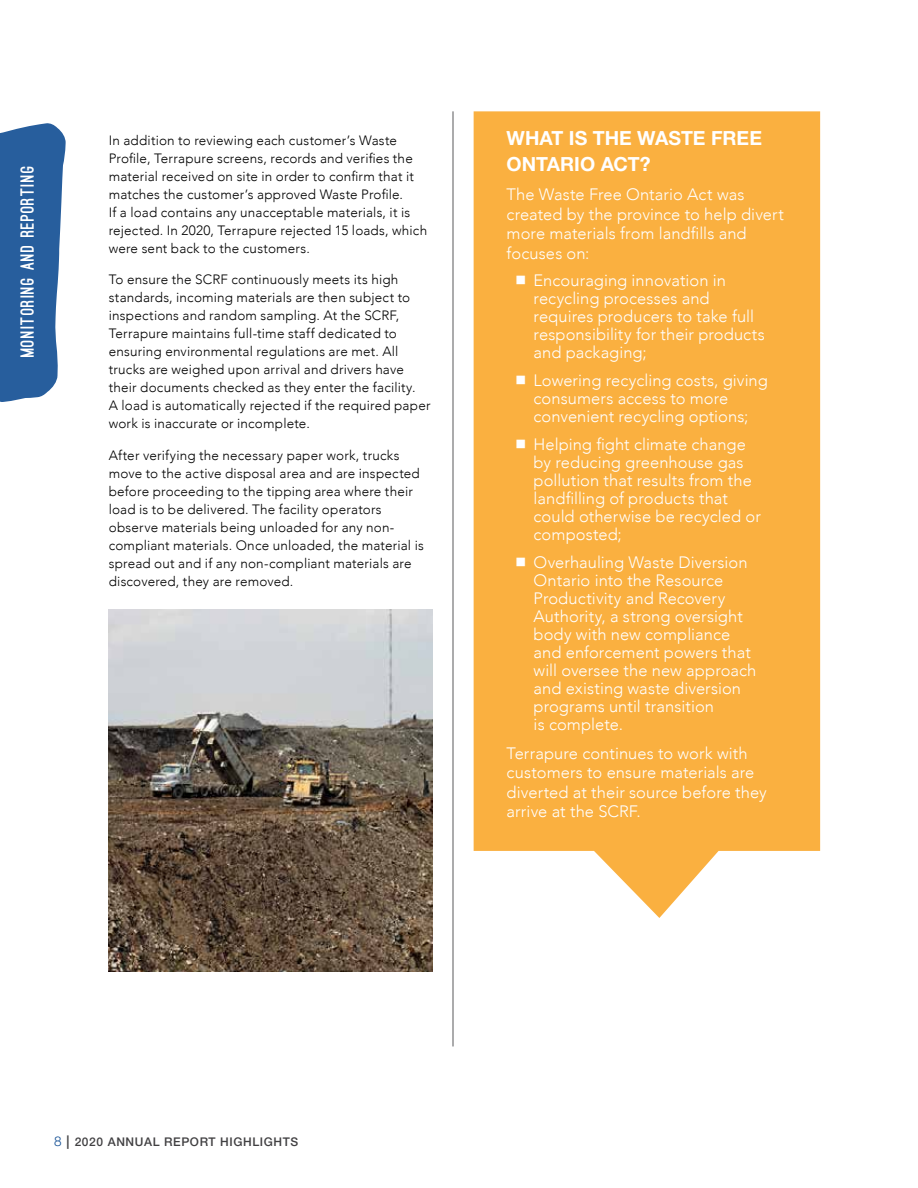
<style>
.page{position:relative;width:918px;height:1188px;background:#fff}
.page>*{position:absolute;margin:0;border:0;box-sizing:border-box;transform-origin:0 0}
.t1{font:700 19.5px/25.5px "Helvetica Neue LT Std";color:#fff}
.t2{font:900 18px "Ostrich Sans";letter-spacing:.06em;color:#fff}
.t3{font:300 16.5px/18px "Avenir";letter-spacing:.005em;color:#fff}
.t4{font:300 13.5px/18px "Avenir";letter-spacing:.015em;color:#000}
.t5{font:500 12px "Helvetica Neue LT Std";letter-spacing:.05em;color:#414042}
.s1{font-weight:300;font-size:13.5px;color:#0f4c92}
.s2{font-size:13.5px}
</style>
<div class="page">
<div style="left:474px;top:111px;width:346px;height:807px;background:#fab040"></div>
<hr style="left:453px;top:111px;width:1px;height:935px;background:#58595b">
<img style="left:109px;top:609px;width:323px;height:363px">
<svg style="left:0;top:123px;width:66px;height:279px;background:#4172a9"></svg>
<svg style="left:517px;top:276px;width:8px;height:9px"></svg>
<svg style="left:517px;top:376px;width:8px;height:8px"></svg>
<svg style="left:517px;top:440px;width:8px;height:8px"></svg>
<svg style="left:517px;top:557px;width:8px;height:9px"></svg>
<h2 class="t2" style="left:20px;top:357px;width:193px;rotate:-90deg">MONITORING AND REPORTING</h2>
<p class="t4" style="left:109px;top:131px;width:320px">In addition to reviewing each customer’s Waste Profile, Terrapure screens, records and verifies the material received on site in order to confirm that it matches the customer’s approved Waste Profile.<br>If a load contains any unacceptable materials, it is rejected. In 2020, Terrapure rejected 15 loads, which were sent back to the customers.</p>
<p class="t4" style="left:109px;top:271px;width:323px">To ensure the SCRF continuously meets its high standards, incoming materials are then subject to inspections and random sampling. At the SCRF, Terrapure maintains full-time staff dedicated to ensuring environmental regulations are met. All trucks are weighed upon arrival and drivers have their documents checked as they enter the facility.<br>A load is automatically rejected if the required paper work is inaccurate or incomplete.</p>
<p class="t4" style="left:109px;top:446px;width:317px">After verifying the necessary paper work, trucks move to the active disposal area and are inspected before proceeding to the tipping area where their load is to be delivered. The facility operators observe materials being unloaded for any non&shy;compliant materials. Once unloaded, the material is spread out and if any non-compliant materials are discovered, they are removed.</p>
<h1 class="t1" style="left:507px;top:125px;width:257px">WHAT IS THE WASTE FREE<br>ONTARIO ACT?</h1>
<p class="t3" style="left:507px;top:185px;width:279px;line-height:19.5px">The Waste Free Ontario Act was created by the province to help divert more materials from landfills and focuses on:</p>
<p class="t3" style="left:534px;top:272px;width:233px">Encouraging innovation in recycling processes and requires producers to take full responsibility for their products and packaging;</p>
<p class="t3" style="left:534px;top:371px;width:236px">Lowering recycling costs, giving consumers access to more convenient recycling options;</p>
<p class="t3" style="left:534px;top:435px;width:229px">Helping fight climate change by reducing greenhouse gas pollution that results from the landfilling of products that could otherwise be recycled or composted;</p>
<p class="t3" style="left:534px;top:553px;width:224px">Overhauling Waste Diversion<br>Ontario into the Resource<br>Productivity and Recovery<br>Authority, a strong oversight body with new compliance and enforcement powers that will oversee the new approach and existing waste diversion programs until transition<br>is complete.</p>
<p class="t3" style="left:507px;top:743px;width:262px;line-height:19.5px">Terrapure continues to work with customers to ensure materials are diverted at their source before they arrive at the SCRF.</p>
<p class="t5" style="left:54px;top:1135px;width:246px"><span class="s1">8</span> <span class="s2">|</span> 2020 ANNUAL REPORT HIGHLIGHTS</p>
</div>
